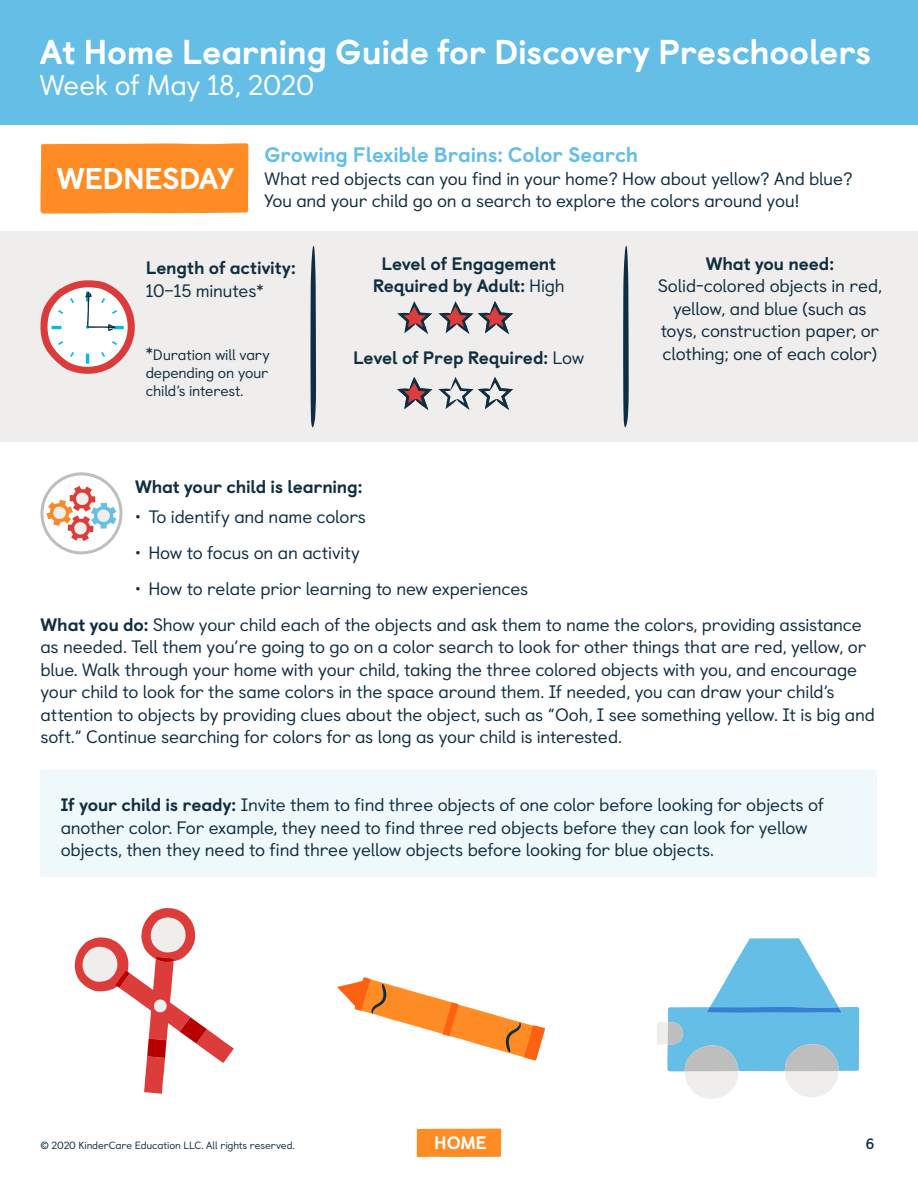
<style>
.page{position:relative;width:918px;height:1188px;background:#fff}
.page>*{position:absolute;margin:0;border:0;box-sizing:border-box;transform-origin:0 0}
.t1{font:800 34.5px "Castledown";letter-spacing:-.01em;color:#fff}
.t2{font:800 30px "Castledown";letter-spacing:-.025em;color:#fff}
.t3{font:28.5px "Castledown";letter-spacing:-.015em;color:#fff}
.t4{font:800 21px "Castledown";letter-spacing:-.01em;color:#64bee6}
.t5{font:18px/22.5px "Castledown";letter-spacing:-.015em;color:#102e41}
.t6{font:800 18px/22.5px "Castledown";letter-spacing:-.015em;color:#102e41;text-align:center}
.t7{font:800 18px "Castledown";color:#fff}
.t8{font:15px/18px "Castledown";letter-spacing:-.015em;color:#102e41;text-align:justify}
.t9{font:700 15px "Castledown";color:#102e41}
.t10{font:10.5px "Castledown";letter-spacing:-.01em;color:#102e41}
.s1{font-size:18px}
.s2{font-weight:400}
.s3{font-weight:800}
</style>
<div class="page">
<div style="left:417px;top:1129px;width:84px;height:28px;background:#ff8c24"></div>
<div style="left:0;top:0;width:918px;height:125px;background:#64bee6"></div>
<div style="left:40px;top:143px;width:208px;height:71px;background:#ff8c24"></div>
<div style="left:40px;top:770px;width:838px;height:107px;background:#eff9fc"></div>
<div style="left:0;top:232px;width:918px;height:210px;background:#f0eeec"></div>
<svg style="left:310px;top:246px;width:6px;height:182px"></svg>
<svg style="left:623px;top:246px;width:6px;height:182px"></svg>
<svg style="left:397px;top:301px;width:35px;height:33px"></svg>
<svg style="left:397px;top:377px;width:35px;height:33px"></svg>
<svg style="left:438px;top:301px;width:75px;height:33px"></svg>
<svg style="left:438px;top:377px;width:75px;height:33px"></svg>
<svg style="left:40px;top:280px;width:95px;height:94px"></svg>
<svg style="left:42px;top:474px;width:79px;height:79px"></svg>
<svg style="left:46px;top:486px;width:70px;height:55px"></svg>
<div style="left:41px;top:472px;width:81px;height:82px;border:3px solid #bebebe;border-radius:50%"></div>
<svg style="left:74px;top:908px;width:160px;height:186px"></svg>
<svg style="left:657px;top:938px;width:202px;height:161px"></svg>
<svg style="left:337px;top:977px;width:208px;height:83px"></svg>
<h1 class="t1" style="left:40px;top:24px;width:833px">At Home Learning Guide for Discovery Preschoolers</h1>
<h3 class="t3" style="left:40px;top:63px;width:276px">Week of May 18, 2020</h3>
<h2 class="t2" style="left:57px;top:154px;width:179px">WEDNESDAY</h2>
<p class="t4" style="left:265px;top:138px;width:375px">Growing Flexible Brains: Color Search</p>
<p class="t5" style="left:265px;top:166px;width:589px">What red objects can you find in your home? How about yellow? And blue?<br>You and your child go on a search to explore the colors around you!</p>
<p class="t6" style="left:146px;top:255px;width:152px">Length of activity:</p>
<p class="t5" style="left:146px;top:278px;width:119px">10–15 minutes*</p>
<p class="t8" style="left:146px;top:344px;width:126px"><span class="s1">*</span>Duration will vary depending on your child’s interest.</p>
<p class="t6" style="left:373px;top:251px;width:194px">Level of Engagement<br>Required by Adult: <span class="s2">High</span></p>
<p class="t6" style="left:353px;top:345px;width:233px">Level of Prep Required: <span class="s2">Low</span></p>
<p class="t6" style="left:706px;top:251px;width:130px">What you need:</p>
<p class="t5" style="left:658px;top:273px;width:226px;text-align:center">Solid-colored objects in red, yellow, and blue (such as toys, construction paper, or clothing; one of each color)</p>
<p class="t6" style="left:135px;top:474px;width:229px">What your child is learning:</p>
<p class="t5" style="left:135px;top:504px;width:233px">• To identify and name colors</p>
<p class="t5" style="left:135px;top:540px;width:227px">• How to focus on an activity</p>
<p class="t5" style="left:40px;top:569px;width:823px;line-height:36px;text-indent:94px">• How to relate prior learning to new experiences<br><span class="s3">What you do:</span> Show your child each of the objects and ask them to name the colors, providing assistance</p>
<p class="t5" style="left:40px;top:634px;width:836px">as needed. Tell them you’re going to go on a color search to look for other things that are red, yellow, or blue. Walk through your home with your child, taking the three colored objects with you, and encourage your child to look for the same colors in the space around them. If needed, you can draw your child’s attention to objects by providing clues about the object, such as “Ooh, I see something yellow. It is big and soft.” Continue searching for colors for as long as your child is interested.</p>
<p class="t5" style="left:61px;top:792px;width:765px"><span class="s3">If your child is ready:</span> Invite them to find three objects of one color before looking for objects of another color. For example, they need to find three red objects before they can look for yellow objects, then they need to find three yellow objects before looking for blue objects.</p>
<p class="t10" style="left:40px;top:1137px;width:256px">© 2020 KinderCare Education LLC. All rights reserved.</p>
<p class="t7" style="left:434px;top:1128px;width:54px">HOME</p>
<p class="t9" style="left:866px;top:1132px;width:10px">6</p>
</div>
